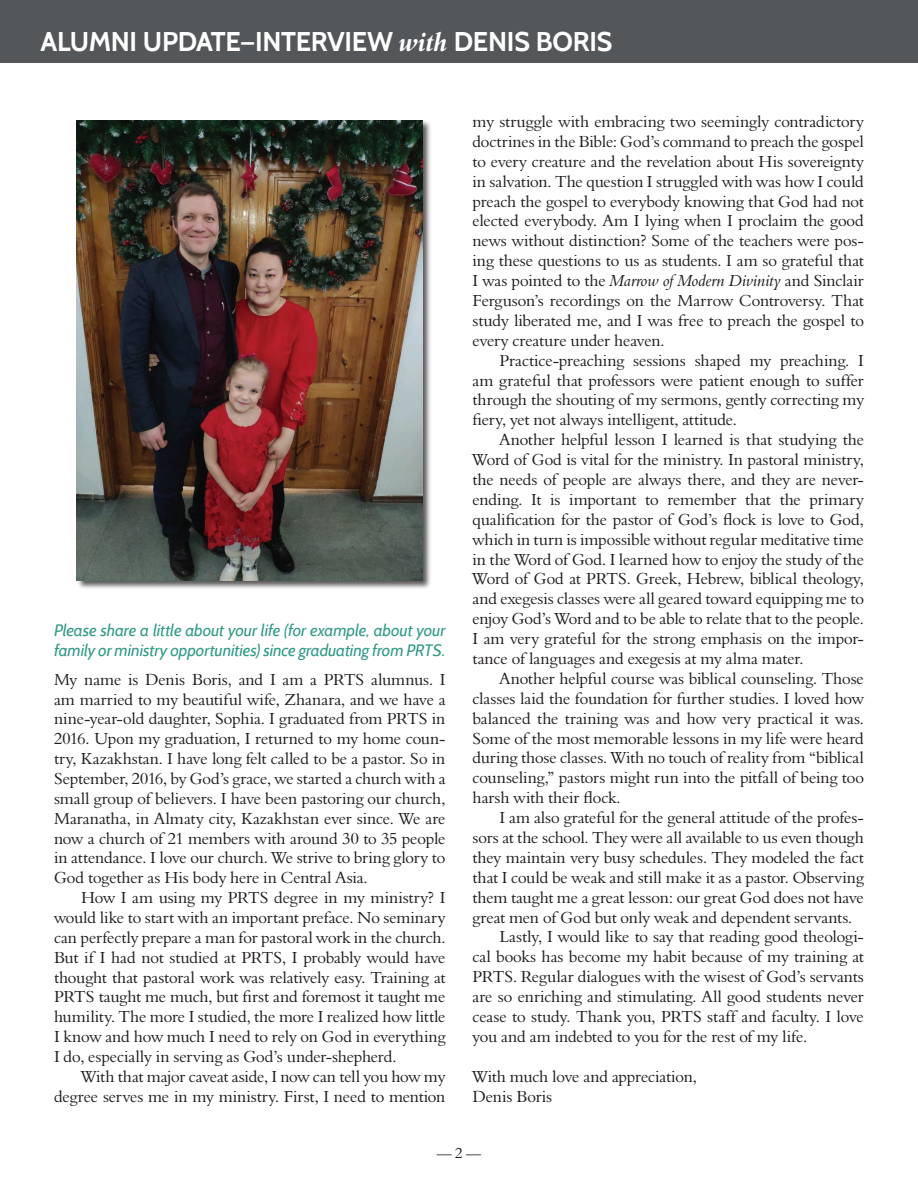
<style>
.page{position:relative;width:918px;height:1188px;background:#fff}
.page>*{position:absolute;margin:0;border:0;box-sizing:border-box;transform-origin:0 0}
.b_t_no_indent{font:700 27px "Cabin";letter-spacing:-.01em;color:#fff}
.b_t{font:16.5px/20px "Aldine 401 BT Roman A";letter-spacing:-.01em;color:#231f20;text-align:justify}
.b_t_no_indent-2{font:16.5px/19.8px "Aldine 401 BT Roman A";letter-spacing:-.005em;color:#231f20;text-align:justify}
.question{font:italic 16.5px/19.8px "Cabin";letter-spacing:-.005em;color:#309b86}
.b_t_smaller{font:15px "Aldine 401 BT Roman A";color:#231f20}
.s1{font-family:"Aldine 401 BT Bold Italic A";font-weight:400}
.s2{font-family:"Aldine 401 BT Italic A"}
</style>
<div class="page">
<div style="left:0;top:0;width:918px;height:62px;background:#545759"></div>
<div style="left:76px;top:119px;width:356px;height:471px;background:#231f20;opacity:.75"></div>
<img style="left:77px;top:120px;width:346px;height:461px">
<p class="b_t_no_indent" style="left:40px;top:26px;width:573px">ALUMNI UPDATE—INTERVIEW <span class="s1">with</span> DENIS BORIS</p>
<p class="question" style="left:54px;top:620px;width:393px">Please share a little about your life (for example, about your family or ministry opportunities) since graduating from PRTS.</p>
<p class="b_t_no_indent-2" style="left:54px;top:669px;width:393px">My name is Denis Boris, and I am a PRTS alumnus. I am married to my beautiful wife, Zhanara, and we have a nine-year-old daughter, Sophia. I graduated from PRTS in 2016. Upon my graduation, I returned to my home coun&shy;try, Kazakhstan. I have long felt called to be a pastor. So in September, 2016, by God’s grace, we started a church with a small group of believers. I have been pastoring our church, Maranatha, in Almaty city, Kazakhstan ever since. We are now a church of 21 members with around 30 to 35 people in attendance. I love our church. We strive to bring glory to God together as His body here in Central Asia.</p>
<p class="b_t" style="left:54px;top:887px;width:393px;text-indent:27px">How I am using my PRTS degree in my ministry? I would like to start with an important preface. No seminary can perfectly prepare a man for pastoral work in the church.<br>But if I had not studied at PRTS, I probably would have thought that pastoral work was relatively easy. Training at PRTS taught me much, but first and foremost it taught me humility. The more I studied, the more I realized how little I know and how much I need to rely on God in everything I do, especially in serving as God’s under-shepherd.</p>
<p class="b_t" style="left:54px;top:1066px;width:393px;text-align:right">With that major caveat aside, I now can tell you how my degree serves me in my ministry. First, I need to mention</p>
<p class="b_t" style="left:472px;top:111px;width:393px">my struggle with embracing two seemingly contradictory doctrines in the Bible: God’s command to preach the gospel to every creature and the revelation about His sovereignty in salvation. The question I struggled with was how I could preach the gospel to everybody knowing that God had not elected everybody. Am I lying when I proclaim the good news without distinction? Some of the teachers were pos&shy;ing these questions to us as students. I am so grateful that I was pointed to the <span class="s2">Marrow of Modern Divinity</span> and Sinclair Ferguson’s recordings on the Marrow Controversy. That study liberated me, and I was free to preach the gospel to every creature under heaven.</p>
<p class="b_t" style="left:472px;top:350px;width:393px;text-indent:27px">Practice-preaching sessions shaped my preaching. I am grateful that professors were patient enough to suffer through the shouting of my sermons, gently correcting my fiery, yet not always intelligent, attitude.</p>
<p class="b_t" style="left:472px;top:429px;width:393px;text-indent:27px">Another helpful lesson I learned is that studying the Word of God is vital for the ministry. In pastoral ministry, the needs of people are always there, and they are never&shy;ending. It is important to remember that the primary qualification for the pastor of God’s flock is love to God, which in turn is impossible without regular meditative time in the Word of God. I learned how to enjoy the study of the Word of God at PRTS. Greek, Hebrew, biblical theology, and exegesis classes were all geared toward equipping me to enjoy God’s Word and to be able to relate that to the people.<br>I am very grateful for the strong emphasis on the impor&shy;tance of languages and exegesis at my alma mater.</p>
<p class="b_t" style="left:472px;top:668px;width:393px;text-indent:27px">Another helpful course was biblical counseling. Those classes laid the foundation for further studies. I loved how balanced the training was and how very practical it was.<br>Some of the most memorable lessons in my life were heard during those classes. With no touch of reality from “biblical counseling,” pastors might run into the pitfall of being too harsh with their flock.</p>
<p class="b_t" style="left:472px;top:807px;width:393px;text-indent:27px">I am also grateful for the general attitude of the profes&shy;sors at the school. They were all available to us even though they maintain very busy schedules. They modeled the fact that I could be weak and still make it as a pastor. Observing them taught me a great lesson: our great God does not have great men of God but only weak and dependent servants.</p>
<p class="b_t" style="left:472px;top:927px;width:393px;text-indent:27px">Lastly, I would like to say that reading good theologi&shy;cal books has become my habit because of my training at PRTS. Regular dialogues with the wisest of God’s servants are so enriching and stimulating. All good students never cease to study. Thank you, PRTS staff and faculty. I love you and am indebted to you for the rest of my life.</p>
<p class="b_t_no_indent-2" style="left:472px;top:1066px;width:226px">With much love and appreciation,</p>
<p class="b_t_no_indent-2" style="left:472px;top:1086px;width:81px">Denis Boris</p>
<p class="b_t_smaller" style="left:437px;top:1143px;width:46px">— 2 —</p>
</div>
